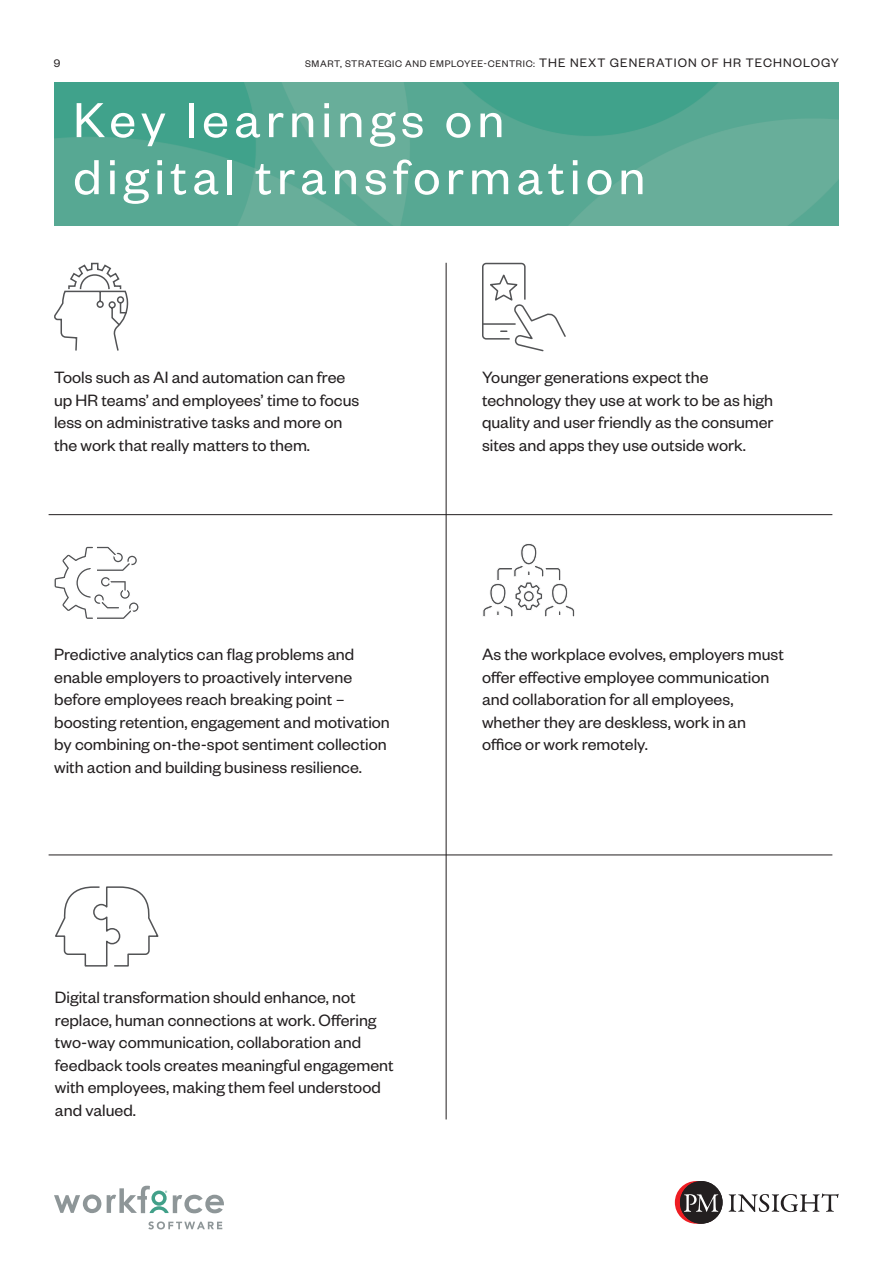
<style>
.page{position:relative;width:893px;height:1263px;background:#fff}
.page>*{position:absolute;margin:0;border:0;box-sizing:border-box;transform-origin:0 0}
.t1{font:54px/57px "Founders Grotesk";letter-spacing:.1em;color:#fff}
.t2{font:18px/22.5px "Founders Grotesk";color:#231f20}
.t3{font:12px "Founders Grotesk";color:#231f20}
.t4{font:10.5px "Founders Grotesk";letter-spacing:.06em;color:#231f20}
.s1{font-size:13.5px}
</style>
<div class="page">
<svg style="left:729px;top:1193px;width:110px;height:19px"></svg>
<svg style="left:680px;top:1181px;width:43px;height:43px"></svg>
<svg style="left:675px;top:1181px;width:43px;height:43px"></svg>
<svg style="left:148px;top:1221px;width:74px;height:8px"></svg>
<svg style="left:54px;top:1194px;width:47px;height:19px"></svg>
<svg style="left:107px;top:1186px;width:117px;height:27px"></svg>
<img style="left:54px;top:82px;width:785px;height:143px">
<svg style="left:54px;top:546px;width:85px;height:73px"></svg>
<svg style="left:482px;top:262px;width:84px;height:90px"></svg>
<hr style="left:483px;top:323px;width:33px;height:2px;background:#525355">
<svg style="left:55px;top:886px;width:104px;height:81px"></svg>
<svg style="left:483px;top:544px;width:92px;height:73px"></svg>
<svg style="left:54px;top:262px;width:75px;height:89px"></svg>
<hr style="left:446px;top:263px;width:1px;height:856px;background:#231f20">
<hr style="left:49px;top:514px;width:783px;height:1px;background:#231f20">
<hr style="left:49px;top:855px;width:783px;height:1px;background:#231f20">
<p class="t3" style="left:54px;top:56px;width:8px">9</p>
<p class="t4" style="left:305px;top:58px;width:535px">SMART, STRATEGIC AND EMPLOYEE-CENTRIC: <span class="s1">THE NEXT GENERATION OF HR TECHNOLOGY</span></p>
<h1 class="t1" style="left:73px;top:89px;width:573px">Key learnings on digital transformation</h1>
<p class="t2" style="left:54px;top:365px;width:307px">Tools such as AI and automation can free up HR teams’ and employees’ time to focus less on administrative tasks and more on the work that really matters to them.</p>
<p class="t2" style="left:54px;top:642px;width:337px">Predictive analytics can flag problems and enable employers to proactively intervene before employees reach breaking point – boosting retention, engagement and motivation by combining on-the-spot sentiment collection with action and building business resilience.</p>
<p class="t2" style="left:55px;top:985px;width:340px">Digital transformation should enhance, not replace, human connections at work. Offering two-way communication, collaboration and feedback tools creates meaningful engagement with employees, making them feel understood and valued.</p>
<p class="t2" style="left:482px;top:365px;width:293px">Younger generations expect the technology they use at work to be as high quality and user friendly as the consumer sites and apps they use outside work.</p>
<p class="t2" style="left:482px;top:642px;width:303px">As the workplace evolves, employers must offer effective employee communication and collaboration for all employees, whether they are deskless, work in an office or work remotely.</p>
</div>
